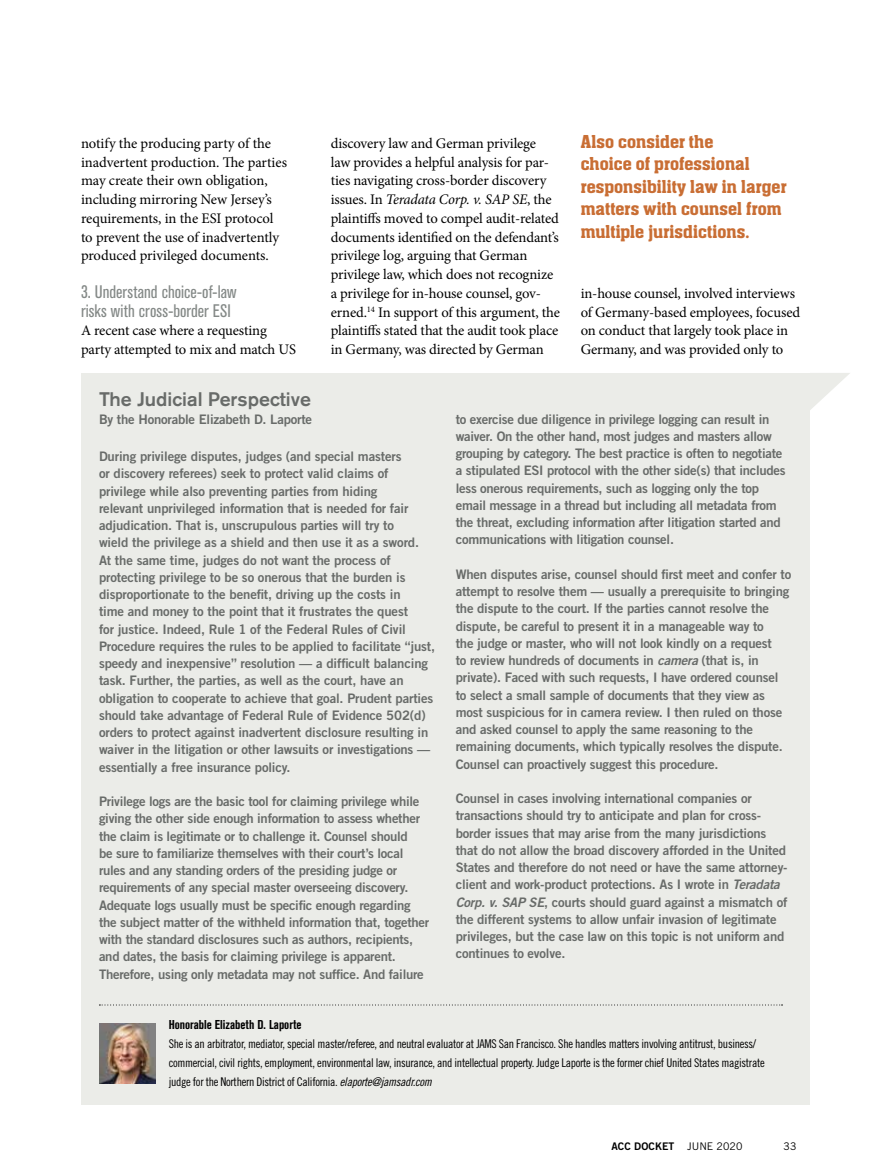
<style>
.page{position:relative;width:891px;height:1175px;background:#fff}
.page>*{position:absolute;margin:0;border:0;box-sizing:border-box;transform-origin:0 0}
.t1{font:500 19.5px/22.5px "Aachen Std";letter-spacing:.005em;color:#c96e34}
.t2{font:500 19.5px "Akzidenz Grotesk BE";color:#686b69}
.t3{font:condensed 18px/18.8px "Akzidenz Grotesk BE";letter-spacing:.005em;color:#848987}
.t4{font:14.7px/18.8px "Minion Pro";letter-spacing:-.01em;color:#000}
.t5{font:13.2px/17.2px "Trade Gothic Bold Two";letter-spacing:-.015em;color:#686b69}
.t6{font:700 condensed 12.75px "Akzidenz Grotesk BE";color:#000}
.t7{font:12px/18.8px "Trade Gothic Cond Eighteen";letter-spacing:-.025em;color:#000}
.t8{font:10.5px "Trade Gothic Bold Two";letter-spacing:.015em;color:#000}
.t9{font:10.5px "Trade Gothic";color:#000}
.s1{font-style:italic}
.s2{font-family:"Trade Gothic Cond Eighteen Obl"}
.s3{font-family:"Trade Gothic"}
</style>
<div class="page">
<div style="left:81px;top:373px;width:729px;height:731px;background:#ebece8"></div>
<svg style="left:810px;top:373px;width:40px;height:37px"></svg>
<svg style="left:99px;top:1004px;width:684px;height:1px"></svg>
<img style="left:99px;top:1023px;width:56px;height:60px">
<p class="t4" style="left:81px;top:134px;width:208px">notify the producing party of the inadvertent production. The parties may create their own obligation, including mirroring New Jersey’s requirements, in the ESI protocol to prevent the use of inadvertently produced privileged documents.</p>
<h2 class="t3" style="left:81px;top:282px;width:157px">3. Understand choice-of-law risks with cross-border ESI</h2>
<p class="t4" style="left:81px;top:321px;width:217px">A recent case where a requesting party attempted to mix and match US</p>
<p class="t4" style="left:331px;top:134px;width:231px">discovery law and German privilege<br>law provides a helpful analysis for par&shy;ties navigating cross-border discovery issues. In <span class="s1">Teradata Corp. v. SAP SE</span>, the plaintiffs moved to compel audit-related documents identified on the defendant’s privilege log, arguing that German privilege law, which does not recognize a privilege for in-house counsel, gov&shy;erned.<sup>14</sup> In support of this argument, the plaintiffs stated that the audit took place in Germany, was directed by German</p>
<h1 class="t1" style="left:581px;top:130px;width:207px">Also consider the<br>choice of professional responsibility law in larger matters with counsel from multiple jurisdictions.</h1>
<p class="t4" style="left:581px;top:284px;width:221px">in-house counsel, involved interviews of Germany-based employees, focused on conduct that largely took place in Germany, and was provided only to</p>
<h1 class="t2" style="left:99px;top:387px;width:214px">The Judicial Perspective</h1>
<p class="t5" style="left:99px;top:410px;width:215px">By the Honorable Elizabeth D. Laporte</p>
<p class="t5" style="left:99px;top:447px;width:338px">During privilege disputes, judges (and special masters<br>or discovery referees) seek to protect valid claims of privilege while also preventing parties from hiding<br>relevant unprivileged information that is needed for fair adjudication. That is, unscrupulous parties will try to<br>wield the privilege as a shield and then use it as a sword.<br>At the same time, judges do not want the process of protecting privilege to be so onerous that the burden is disproportionate to the benefit, driving up the costs in<br>time and money to the point that it frustrates the quest<br>for justice. Indeed, Rule 1 of the Federal Rules of Civil Procedure requires the rules to be applied to facilitate “just, speedy and inexpensive” resolution — a difficult balancing task. Further, the parties, as well as the court, have an obligation to cooperate to achieve that goal. Prudent parties should take advantage of Federal Rule of Evidence 502(d) orders to protect against inadvertent disclosure resulting in waiver in the litigation or other lawsuits or investigations — essentially a free insurance policy.</p>
<p class="t5" style="left:99px;top:792px;width:332px">Privilege logs are the basic tool for claiming privilege while giving the other side enough information to assess whether the claim is legitimate or to challenge it. Counsel should<br>be sure to familiarize themselves with their court’s local rules and any standing orders of the presiding judge or requirements of any special master overseeing discovery.<br>Adequate logs usually must be specific enough regarding the subject matter of the withheld information that, together with the standard disclosures such as authors, recipients, and dates, the basis for claiming privilege is apparent.<br>Therefore, using only metadata may not suffice. And failure</p>
<p class="t5" style="left:456px;top:410px;width:331px">to exercise due diligence in privilege logging can result in waiver. On the other hand, most judges and masters allow grouping by category. The best practice is often to negotiate a stipulated ESI protocol with the other side(s) that includes less onerous requirements, such as logging only the top email message in a thread but including all metadata from the threat, excluding information after litigation started and communications with litigation counsel.</p>
<p class="t5" style="left:456px;top:565px;width:337px">When disputes arise, counsel should first meet and confer to attempt to resolve them — usually a prerequisite to bringing the dispute to the court. If the parties cannot resolve the dispute, be careful to present it in a manageable way to<br>the judge or master, who will not look kindly on a request<br>to review hundreds of documents in <span class="s1">camera</span> (that is, in private). Faced with such requests, I have ordered counsel to select a small sample of documents that they view as most suspicious for in camera review. I then ruled on those and asked counsel to apply the same reasoning to the remaining documents, which typically resolves the dispute.<br>Counsel can proactively suggest this procedure.</p>
<p class="t5" style="left:456px;top:789px;width:333px">Counsel in cases involving international companies or transactions should try to anticipate and plan for cross&shy;border issues that may arise from the many jurisdictions that do not allow the broad discovery afforded in the United States and therefore do not need or have the same attorney&shy;client and work-product protections. As I wrote in <span class="s1">Teradata Corp. v. SAP SE</span>, courts should guard against a mismatch of the different systems to allow unfair invasion of legitimate privileges, but the case law on this topic is not uniform and continues to evolve.</p>
<p class="t6" style="left:169px;top:1017px;width:134px">Honorable Elizabeth D. Laporte</p>
<p class="t7" style="left:169px;top:1034px;width:598px">She is an arbitrator, mediator, special master/referee, and neutral evaluator at JAMS San Francisco. She handles matters involving antitrust, business/ commercial, civil rights, employment, environmental law, insurance, and intellectual property. Judge Laporte is the former chief United States magistrate judge for the Northern District of California. <span class="s2">elaporte@jamsadr.com</span></p>
<p class="t8" style="left:612px;top:1140px;width:132px">ACC DOCKET <span class="s3">JUNE 2020</span></p>
<p class="t9" style="left:783px;top:1140px;width:15px">33</p>
</div>
